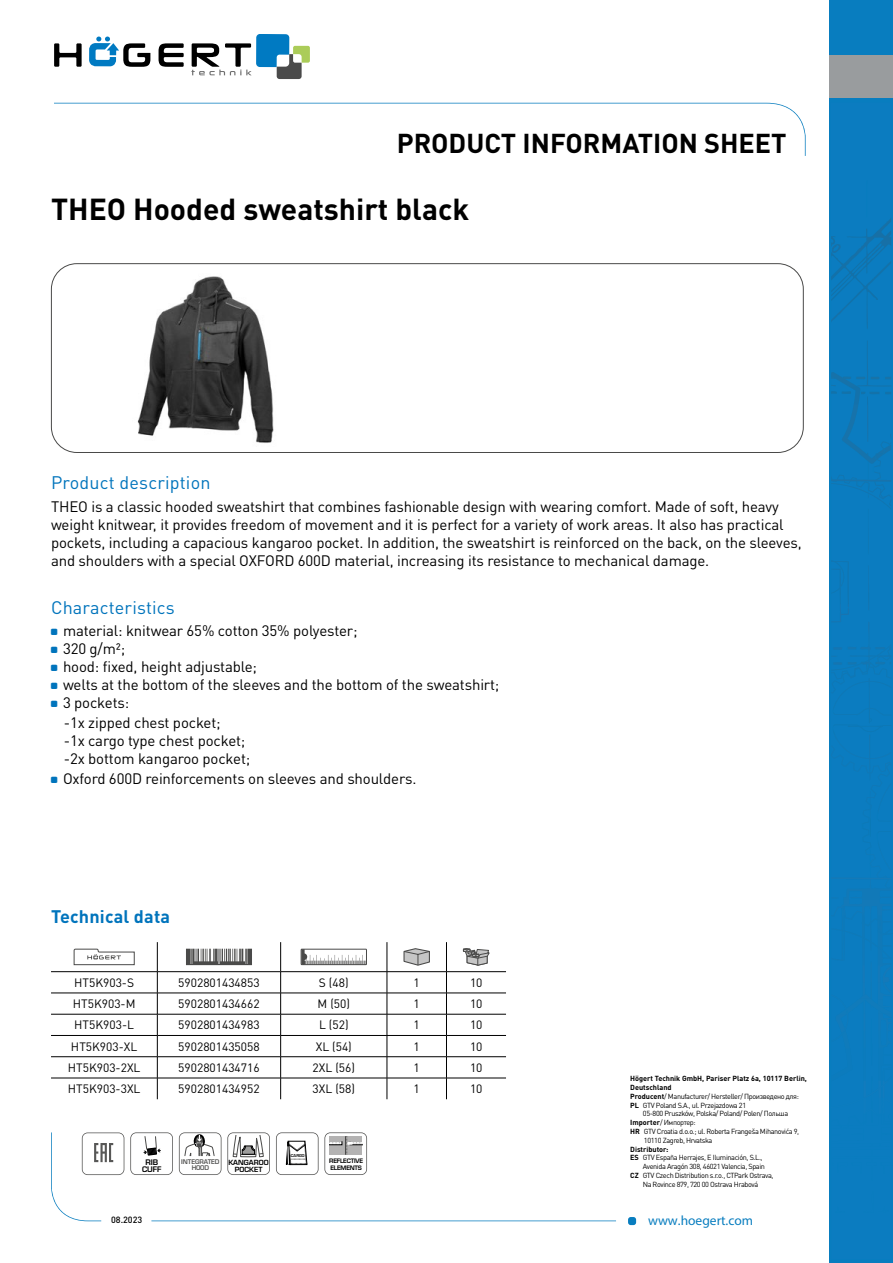
<style>
.page{position:relative;width:893px;height:1263px;background:#fff}
.page>*{position:absolute;margin:0;border:0;box-sizing:border-box;transform-origin:0 0}
.t1{font:700 30px "DIN Pro";color:#000}
.t2{font:700 27px "DIN Pro";color:#000}
.t3{font:18px "DIN Pro";letter-spacing:.01em;color:#0074bc}
.t4{font:700 18px "DIN Pro";letter-spacing:.01em;color:#0074bc}
.t5{font:15px/18px "DIN Pro";letter-spacing:-.01em;color:#000}
.t6{font:13.5px "Myriad Pro";color:#087dbf}
.t7{font:12px "DIN Pro";color:#000}
.t8{font:500 9px "DIN Pro";color:#000}
.t9{font:700 7.5px/7.5px "Euromode";color:#000;text-align:center}
.t10{font:7.35px "DIN Pro";letter-spacing:-.05em;color:#000}
.t11{font:700 7.35px "DIN Pro";color:#000}
.t12{font:700 6.9px/6.9px "Euromode";color:#000;text-align:center}
.t13{font:700 6.3px/5.8px "Euromode";letter-spacing:-.01em;color:#575756;text-align:center}
.t14{font:700 6px/7.1px "Euromode";letter-spacing:-.035em;color:#000}
.t15{font:700 3.9px "Euromode";color:#000}
.s1{font-weight:700}
</style>
<div class="page">
<svg style="left:54px;top:43px;width:28px;height:24px"></svg>
<svg style="left:159px;top:43px;width:25px;height:24px"></svg>
<svg style="left:89px;top:37px;width:61px;height:30px"></svg>
<svg style="left:191px;top:34px;width:119px;height:45px"></svg>
<svg style="left:54px;top:103px;width:752px;height:53px"></svg>
<div style="left:628px;top:1217px;width:8px;height:8px;background:#087dbf;border-radius:3px"></div>
<svg style="left:51px;top:1132px;width:565px;height:89px"></svg>
<div style="left:830px;top:0;width:63px;height:1263px;background:#087dbf"></div>
<img style="left:831px;top:273px;width:50px;height:56px">
<img style="left:867px;top:222px;width:24px;height:44px">
<img style="left:831px;top:222px;width:56px;height:42px">
<svg style="left:831px;top:341px;width:60px;height:565px"></svg>
<img style="left:863px;top:906px;width:28px;height:76px">
<img style="left:831px;top:877px;width:60px;height:2px">
<img style="left:848px;top:647px;width:43px;height:3px">
<div style="left:830px;top:56px;width:63px;height:42px;background:#999c9e"></div>
<div style="left:51px;top:263px;width:753px;height:190px;border:1px solid #4a4a49;border-radius:26px"></div>
<svg style="left:82px;top:1132px;width:42px;height:43px"></svg>
<svg style="left:130px;top:1132px;width:43px;height:43px"></svg>
<svg style="left:179px;top:1132px;width:42px;height:43px"></svg>
<svg style="left:227px;top:1132px;width:43px;height:43px"></svg>
<svg style="left:276px;top:1132px;width:42px;height:43px"></svg>
<svg style="left:324px;top:1132px;width:43px;height:43px"></svg>
<hr style="left:51px;top:971px;width:106px;height:1px;background:#000">
<hr style="left:157px;top:971px;width:124px;height:1px;background:#000">
<hr style="left:281px;top:971px;width:106px;height:1px;background:#000">
<hr style="left:387px;top:971px;width:59px;height:1px;background:#000">
<hr style="left:446px;top:971px;width:60px;height:1px;background:#000">
<hr style="left:51px;top:993px;width:106px;height:1px;background:#000">
<hr style="left:157px;top:993px;width:124px;height:1px;background:#000">
<hr style="left:281px;top:993px;width:106px;height:1px;background:#000">
<hr style="left:387px;top:993px;width:59px;height:1px;background:#000">
<hr style="left:446px;top:993px;width:60px;height:1px;background:#000">
<hr style="left:51px;top:1014px;width:106px;height:1px;background:#000">
<hr style="left:157px;top:1014px;width:124px;height:1px;background:#000">
<hr style="left:281px;top:1014px;width:106px;height:1px;background:#000">
<hr style="left:387px;top:1014px;width:59px;height:1px;background:#000">
<hr style="left:446px;top:1014px;width:60px;height:1px;background:#000">
<hr style="left:51px;top:1035px;width:106px;height:1px;background:#000">
<hr style="left:157px;top:1035px;width:124px;height:1px;background:#000">
<hr style="left:281px;top:1035px;width:106px;height:1px;background:#000">
<hr style="left:387px;top:1035px;width:59px;height:1px;background:#000">
<hr style="left:446px;top:1035px;width:60px;height:1px;background:#000">
<hr style="left:51px;top:1056px;width:106px;height:1px;background:#000">
<hr style="left:157px;top:1056px;width:124px;height:1px;background:#000">
<hr style="left:281px;top:1056px;width:106px;height:1px;background:#000">
<hr style="left:387px;top:1056px;width:59px;height:1px;background:#000">
<hr style="left:446px;top:1056px;width:60px;height:1px;background:#000">
<hr style="left:51px;top:1078px;width:106px;height:1px;background:#000">
<hr style="left:157px;top:1078px;width:124px;height:1px;background:#000">
<svg style="left:157px;top:942px;width:1px;height:157px"></svg>
<hr style="left:281px;top:1078px;width:106px;height:1px;background:#000">
<svg style="left:280px;top:942px;width:1px;height:157px"></svg>
<hr style="left:387px;top:1078px;width:59px;height:1px;background:#000">
<svg style="left:387px;top:942px;width:1px;height:157px"></svg>
<hr style="left:446px;top:1078px;width:60px;height:1px;background:#000">
<svg style="left:446px;top:942px;width:1px;height:157px"></svg>
<svg style="left:74px;top:949px;width:61px;height:16px"></svg>
<svg style="left:186px;top:949px;width:66px;height:16px"></svg>
<svg style="left:303px;top:951px;width:62px;height:12px"></svg>
<div style="left:301px;top:949px;width:66px;height:16px;border:1px solid #4a4a49"></div>
<svg style="left:403px;top:948px;width:27px;height:18px"></svg>
<svg style="left:463px;top:948px;width:26px;height:17px"></svg>
<img style="left:137px;top:276px;width:137px;height:167px">
<h2 class="t2" style="left:397px;top:121px;width:391px">PRODUCT INFORMATION SHEET</h2>
<h1 class="t1" style="left:51px;top:184px;width:420px">THEO Hooded sweatshirt black</h1>
<p class="t3" style="left:51px;top:471px;width:161px">Product description</p>
<p class="t5" style="left:51px;top:497px;width:752px">THEO is a classic hooded sweatshirt that combines fashionable design with wearing comfort. Made of soft, heavy weight knitwear, it provides freedom of movement and it is perfect for a variety of work areas. It also has practical pockets, including a capacious kangaroo pocket. In addition, the sweatshirt is reinforced on the back, on the sleeves, and shoulders with a special OXFORD 600D material, increasing its resistance to mechanical damage.</p>
<p class="t3" style="left:51px;top:595px;width:125px">Characteristics</p>
<p class="t5" style="left:63px;top:621px;width:438px">material: knitwear 65% cotton 35% polyester;<br>320 g/m²;<br>hood: fixed, height adjustable;<br>welts at the bottom of the sleeves and the bottom of the sweatshirt; 3 pockets:</p>
<p class="t5" style="left:64px;top:713px;width:188px">-1x zipped chest pocket;<br>-1x cargo type chest pocket; -2x bottom kangaroo pocket;</p>
<p class="t5" style="left:63px;top:769px;width:355px">Oxford 600D reinforcements on sleeves and shoulders.</p>
<p class="t4" style="left:51px;top:902px;width:121px">Technical data</p>
<p class="t7" style="left:74px;top:974px;width:61px">HT5K903-S</p>
<p class="t7" style="left:178px;top:974px;width:83px">5902801434853</p>
<p class="t7" style="left:319px;top:974px;width:31px">S (48)</p>
<p class="t7" style="left:414px;top:974px;width:8px">1</p>
<p class="t7" style="left:470px;top:974px;width:14px">10</p>
<p class="t7" style="left:73px;top:996px;width:64px">HT5K903-M</p>
<p class="t7" style="left:178px;top:996px;width:83px">5902801434662</p>
<p class="t7" style="left:318px;top:996px;width:34px">M (50)</p>
<p class="t7" style="left:414px;top:996px;width:8px">1</p>
<p class="t7" style="left:470px;top:996px;width:14px">10</p>
<p class="t7" style="left:74px;top:1017px;width:61px">HT5K903-L</p>
<p class="t7" style="left:178px;top:1017px;width:83px">5902801434983</p>
<p class="t7" style="left:319px;top:1017px;width:31px">L (52)</p>
<p class="t7" style="left:414px;top:1017px;width:8px">1</p>
<p class="t7" style="left:470px;top:1017px;width:14px">10</p>
<p class="t7" style="left:71px;top:1038px;width:68px">HT5K903-XL</p>
<p class="t7" style="left:178px;top:1038px;width:83px">5902801435058</p>
<p class="t7" style="left:316px;top:1038px;width:38px">XL (54)</p>
<p class="t7" style="left:414px;top:1038px;width:8px">1</p>
<p class="t7" style="left:470px;top:1038px;width:14px">10</p>
<p class="t7" style="left:68px;top:1059px;width:74px">HT5K903-2XL</p>
<p class="t7" style="left:178px;top:1059px;width:83px">5902801434716</p>
<p class="t7" style="left:313px;top:1059px;width:44px">2XL (56)</p>
<p class="t7" style="left:414px;top:1059px;width:8px">1</p>
<p class="t7" style="left:470px;top:1059px;width:14px">10</p>
<p class="t7" style="left:68px;top:1081px;width:74px">HT5K903-3XL</p>
<p class="t7" style="left:178px;top:1081px;width:83px">5902801434952</p>
<p class="t7" style="left:313px;top:1081px;width:44px">3XL (58)</p>
<p class="t7" style="left:414px;top:1081px;width:8px">1</p>
<p class="t7" style="left:470px;top:1081px;width:14px">10</p>
<p class="t9" style="left:142px;top:1158px;width:21px">RIB<br>CUFF</p>
<p class="t13" style="left:181px;top:1159px;width:40px">INTEGRATED<br>HOOD</p>
<p class="t12" style="left:228px;top:1159px;width:42px">KANGAROO<br>POCKET</p>
<p class="t15" style="left:291px;top:1153px;width:15px">CARGO</p>
<p class="t14" style="left:329px;top:1157px;width:35px">REFLECTIVE<br>ELEMENTS</p>
<p class="t11" style="left:630px;top:1072px;width:178px">Högert Technik GmbH, Pariser Platz 6a, 10117 Berlin,</p>
<p class="t11" style="left:630px;top:1081px;width:43px">Deutschland</p>
<p class="t10" style="left:630px;top:1091px;width:170px"><span class="s1">Producent</span>/ Manufacturer/ Hersteller/ Произведено для:</p>
<p class="t10" style="left:630px;top:1100px;width:117px"><span class="s1">PL</span> GTV Poland S.A., ul. Przejazdowa 21</p>
<p class="t10" style="left:643px;top:1109px;width:147px">05-800 Pruszków, Polska/ Poland/ Polen/ Польша</p>
<p class="t10" style="left:630px;top:1117px;width:67px"><span class="s1">Importer</span>/ Импортер:</p>
<p class="t10" style="left:630px;top:1126px;width:171px"><span class="s1">HR</span> GTV Croatia d.o.o.; ul. Roberta Frangeša Mihanovića 9,</p>
<p class="t10" style="left:644px;top:1135px;width:70px">10110 Zagreb, Hrvatska</p>
<p class="t11" style="left:630px;top:1143px;width:40px">Distributor:</p>
<p class="t10" style="left:630px;top:1153px;width:134px"><span class="s1">ES</span> GTV España Herrajes, E Iluminación, S.L.,</p>
<p class="t10" style="left:643px;top:1161px;width:124px">Avenida Aragón 308, 46021 Valencia, Spain</p>
<p class="t10" style="left:630px;top:1170px;width:145px"><span class="s1">CZ</span> GTV Czech Distribution s.r.o., CTPark Ostrava,</p>
<p class="t10" style="left:643px;top:1179px;width:117px">Na Rovince 879, 720 00 Ostrava Hrabová</p>
<p class="t8" style="left:111px;top:1213px;width:33px">08.2023</p>
<p class="t6" style="left:648px;top:1212px;width:107px">www.hoegert.com</p>
</div>
